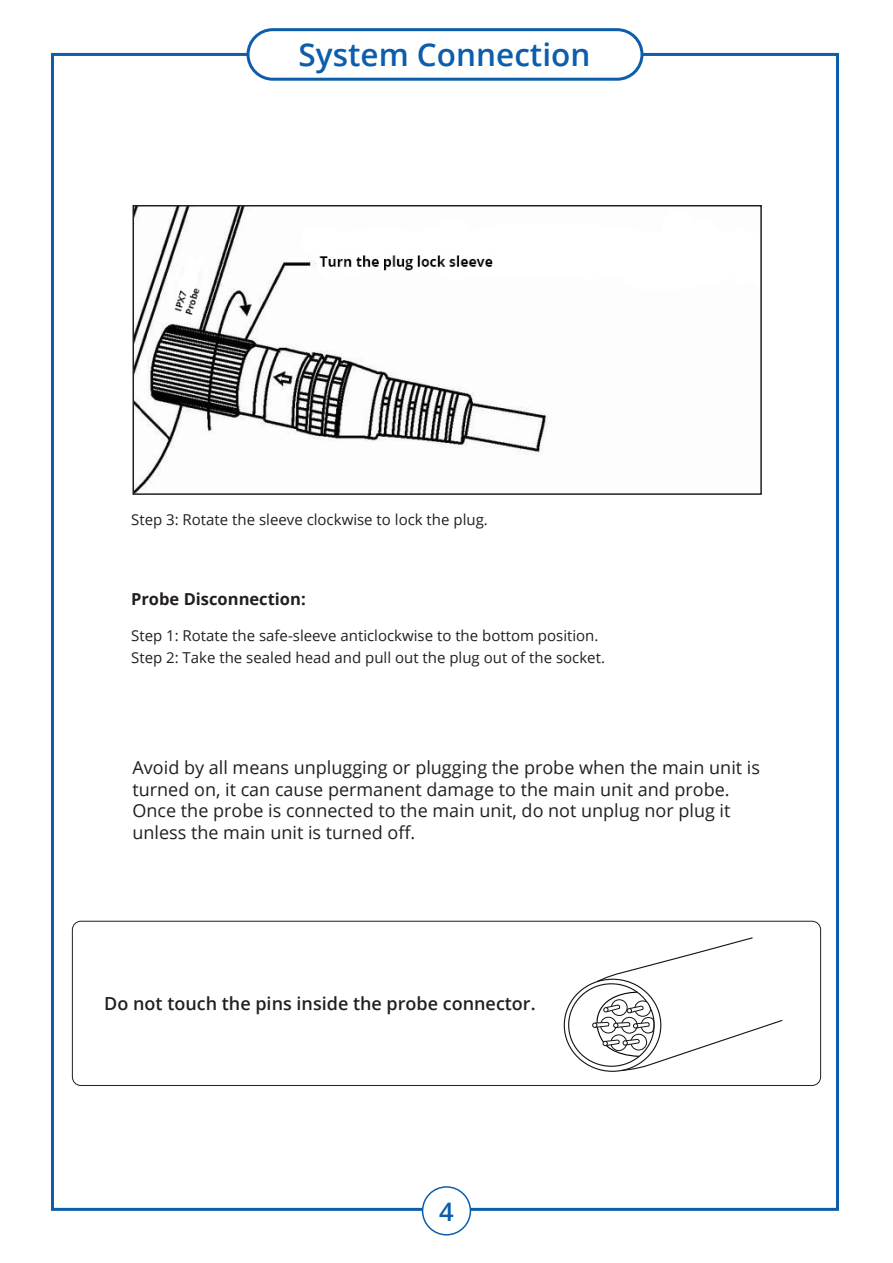
<style>
.page{position:relative;width:893px;height:1263px;background:#fff}
.page>*{position:absolute;margin:0;border:0;box-sizing:border-box;transform-origin:0 0}
.t1{font:600 31.5px "Open Sans";color:#0c5dab}
.t2{font:600 25.5px "Open Sans";color:#0c5dab}
.t3{font:18px/21.6px "Open Sans";color:#231f20}
.t4{font:600 18px "Open Sans";color:#231f20}
.t5{font:700 16.5px "Open Sans";color:#231f20}
.t6{font:15px/21.6px "Open Sans";color:#231f20}
</style>
<div class="page">
<div style="left:247px;top:28px;width:396px;height:53px;border:3px solid #0c5dab;border-radius:25px"></div>
<img style="left:135px;top:208px;width:414px;height:284px">
<div style="left:132px;top:205px;width:630px;height:290px;border:2px solid #231f20"></div>
<div style="left:422px;top:1186px;width:49px;height:49px;border:2px solid #0c5dab;border-radius:50%"></div>
<div style="left:72px;top:921px;width:749px;height:165px;border:1px solid #231f20;border-radius:9px"></div>
<svg style="left:564px;top:979px;width:97px;height:92px"></svg>
<div style="left:569px;top:984px;width:85px;height:82px;background:#fff;border-radius:50%"></div>
<svg style="left:589px;top:937px;width:194px;height:134px"></svg>
<h1 class="t1" style="left:299px;top:33px;width:293px">System Connection</h1>
<p class="t6" style="left:131px;top:508px;width:358px">Step 3: Rotate the sleeve clockwise to lock the plug.</p>
<p class="t5" style="left:131px;top:587px;width:176px">Probe Disconnection:</p>
<p class="t6" style="left:131px;top:624px;width:475px">Step 1: Rotate the safe-sleeve anticlockwise to the bottom position.<br>Step 2: Take the sealed head and pull out the plug out of the socket.</p>
<p class="t3" style="left:132px;top:756px;width:629px">Avoid by all means unplugging or plugging the probe when the main unit is turned on, it can cause permanent damage to the main unit and probe.<br>Once the probe is connected to the main unit, do not unplug nor plug it unless the main unit is turned off.</p>
<p class="t4" style="left:104px;top:991px;width:433px">Do not touch the pins inside the probe connector.</p>
<h2 class="t2" style="left:439px;top:1194px;width:16px">4</h2>
</div>
